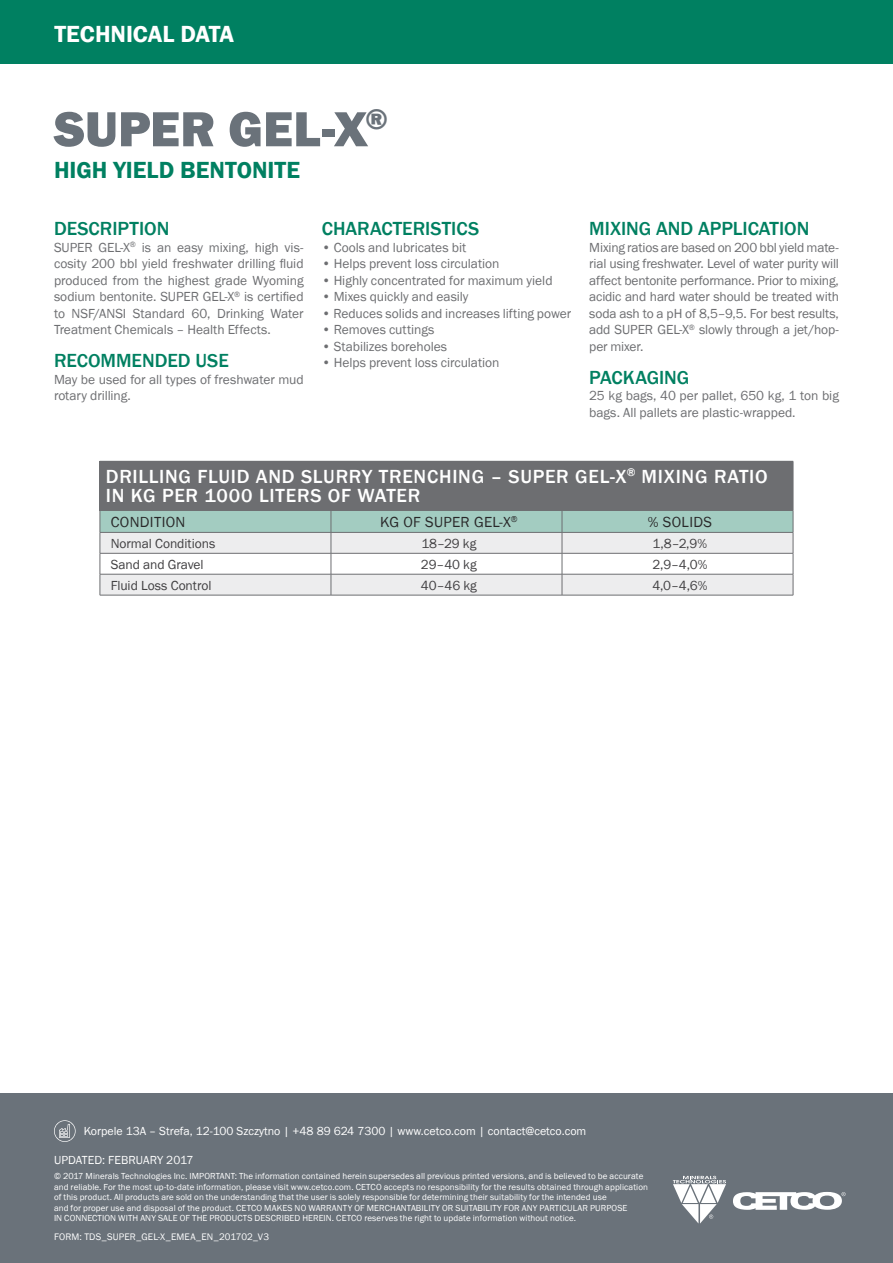
<style>
.page{position:relative;width:893px;height:1263px;background:#fff}
.page>*{position:absolute;margin:0;border:0;box-sizing:border-box;transform-origin:0 0}
.t1{font:800 51px "Franklin Gothic";color:#6a727a}
.t2{font:600 24px "Franklin Gothic";color:#008061}
.t3{font:600 24px "Franklin Gothic";color:#fff}
.t4{font:500 19.5px/19.5px "Franklin Gothic";letter-spacing:.04em;color:#fff}
.t5{font:500 19.5px "Franklin Gothic";color:#008061}
.t6{font:15px "Franklin Gothic";letter-spacing:.02em;color:#292829}
.t7{font:13.5px/16.5px "Franklin Gothic";letter-spacing:-.005em;color:#6d6e71;text-align:justify}
.t8{font:13.5px "Franklin Gothic";letter-spacing:-.005em;color:#414042}
.t9{font:12px "Franklin Gothic";color:#fff}
.t10{font:9.75px "Franklin Gothic";letter-spacing:.01em;color:#fff}
.t11{font:9px/10.5px "Franklin Gothic";letter-spacing:.01em;color:#fff}
</style>
<div class="page">
<div style="left:0;top:0;width:893px;height:64px;background:#008061"></div>
<div style="left:0;top:1093px;width:893px;height:170px;background:#6a727a"></div>
<svg style="left:733px;top:1192px;width:113px;height:18px"></svg>
<svg style="left:673px;top:1176px;width:53px;height:47px"></svg>
<svg style="left:54px;top:1120px;width:22px;height:22px"></svg>
<div style="left:100px;top:461px;width:693px;height:49px;background:#6d6e71"></div>
<hr style="left:793px;top:461px;width:1px;height:49px;background:#6d6e71">
<hr style="left:100px;top:595px;width:231px;height:1px;background:#6d6e71">
<hr style="left:331px;top:595px;width:231px;height:1px;background:#6d6e71">
<hr style="left:562px;top:595px;width:231px;height:1px;background:#6d6e71">
<svg style="left:100px;top:510px;width:694px;height:85px"></svg>
<hr style="left:100px;top:532px;width:231px;height:1px;background:#6d6e71">
<hr style="left:331px;top:532px;width:231px;height:1px;background:#6d6e71">
<hr style="left:562px;top:532px;width:231px;height:1px;background:#6d6e71">
<h2 class="t3" style="left:55px;top:20px;width:181px">TECHNICAL DATA</h2>
<h1 class="t1" style="left:54px;top:96px;width:336px">SUPER GEL-X<sup>®</sup></h1>
<h2 class="t2" style="left:54px;top:156px;width:247px">HIGH YIELD BENTONITE</h2>
<h3 class="t5" style="left:54px;top:217px;width:117px">DESCRIPTION</h3>
<p class="t7" style="left:54px;top:239px;width:251px">SUPER GEL-X<sup>®</sup> is an easy mixing, high vis&shy;cosity 200 bbl yield freshwater drilling fluid produced from the highest grade Wyoming sodium bentonite. SUPER GEL-X<sup>®</sup> is certified to NSF/ANSI Standard 60, Drinking Water Treatment Chemicals – Health Effects.</p>
<h3 class="t5" style="left:54px;top:349px;width:176px">RECOMMENDED USE</h3>
<p class="t7" style="left:54px;top:371px;width:251px">May be used for all types of freshwater mud rotary drilling.</p>
<h3 class="t5" style="left:322px;top:217px;width:159px">CHARACTERISTICS</h3>
<p class="t7" style="left:322px;top:239px;width:146px">• Cools and lubricates bit</p>
<p class="t7" style="left:322px;top:256px;width:179px">• Helps prevent loss circulation</p>
<p class="t7" style="left:322px;top:272px;width:232px">• Highly concentrated for maximum yield</p>
<p class="t7" style="left:322px;top:289px;width:148px">• Mixes quickly and easily</p>
<p class="t7" style="left:322px;top:305px;width:251px">• Reduces solids and increases lifting power</p>
<p class="t7" style="left:322px;top:322px;width:114px">• Removes cuttings</p>
<p class="t7" style="left:322px;top:338px;width:127px">• Stabilizes boreholes</p>
<p class="t7" style="left:322px;top:355px;width:179px">• Helps prevent loss circulation</p>
<h3 class="t5" style="left:589px;top:217px;width:222px">MIXING AND APPLICATION</h3>
<p class="t7" style="left:589px;top:239px;width:251px">Mixing ratios are based on 200 bbl yield mate&shy;rial using freshwater. Level of water purity will affect bentonite performance. Prior to mixing, acidic and hard water should be treated with soda ash to a pH of 8,5–9,5. For best results, add SUPER GEL-X<sup>®</sup> slowly through a jet/hop&shy;per mixer.</p>
<h3 class="t5" style="left:589px;top:365px;width:102px">PACKAGING</h3>
<p class="t7" style="left:589px;top:388px;width:251px">25 kg bags, 40 per pallet, 650 kg, 1 ton big bags. All pallets are plastic-wrapped.</p>
<h3 class="t4" style="left:106px;top:467px;width:663px">DRILLING FLUID AND SLURRY TRENCHING – SUPER GEL-X<sup>®</sup> MIXING RATIO<br>IN KG PER 1000 LITERS OF WATER</h3>
<p class="t6" style="left:111px;top:513px;width:76px">CONDITION</p>
<p class="t6" style="left:380px;top:513px;width:139px">KG OF SUPER GEL-X<sup>®</sup></p>
<p class="t6" style="left:648px;top:513px;width:66px">% SOLIDS</p>
<p class="t8" style="left:111px;top:535px;width:106px">Normal Conditions</p>
<p class="t8" style="left:421px;top:535px;width:57px">18–29 kg</p>
<p class="t8" style="left:653px;top:535px;width:56px">1,8–2,9%</p>
<p class="t8" style="left:111px;top:556px;width:95px">Sand and Gravel</p>
<p class="t8" style="left:421px;top:556px;width:57px">29–40 kg</p>
<p class="t8" style="left:652px;top:556px;width:57px">2,9–4,0%</p>
<p class="t8" style="left:111px;top:577px;width:102px">Fluid Loss Control</p>
<p class="t8" style="left:421px;top:577px;width:58px">40–46 kg</p>
<p class="t8" style="left:652px;top:577px;width:57px">4,0–4,6%</p>
<p class="t9" style="left:84px;top:1124px;width:504px">Korpele 13A – Strefa, 12-100 Szczytno | +48 89 624 7300 | www.cetco.com | contact@cetco.com</p>
<p class="t11" style="left:54px;top:1171px;width:596px">© 2017 Minerals Technologies Inc. IMPORTANT: The information contained herein supersedes all previous printed versions, and is believed to be accurate and reliable. For the most up-to-date information, please visit www.cetco.com. CETCO accepts no responsibility for the results obtained through application of this product. All products are sold on the understanding that the user is solely responsible for determining their suitability for the intended use<br>and for proper use and disposal of the product. CETCO MAKES NO WARRANTY OF MERCHANTABILITY OR SUITABILITY FOR ANY PARTICULAR PURPOSE<br>IN CONNECTION WITH ANY SALE OF THE PRODUCTS DESCRIBED HEREIN. CETCO reserves the right to update information without notice.</p>
<p class="t9" style="left:54px;top:1152px;width:141px">UPDATED: FEBRUARY 2017</p>
<p class="t10" style="left:54px;top:1231px;width:217px">FORM: TDS_SUPER_GEL-X_EMEA_EN_201702_V3</p>
</div>
